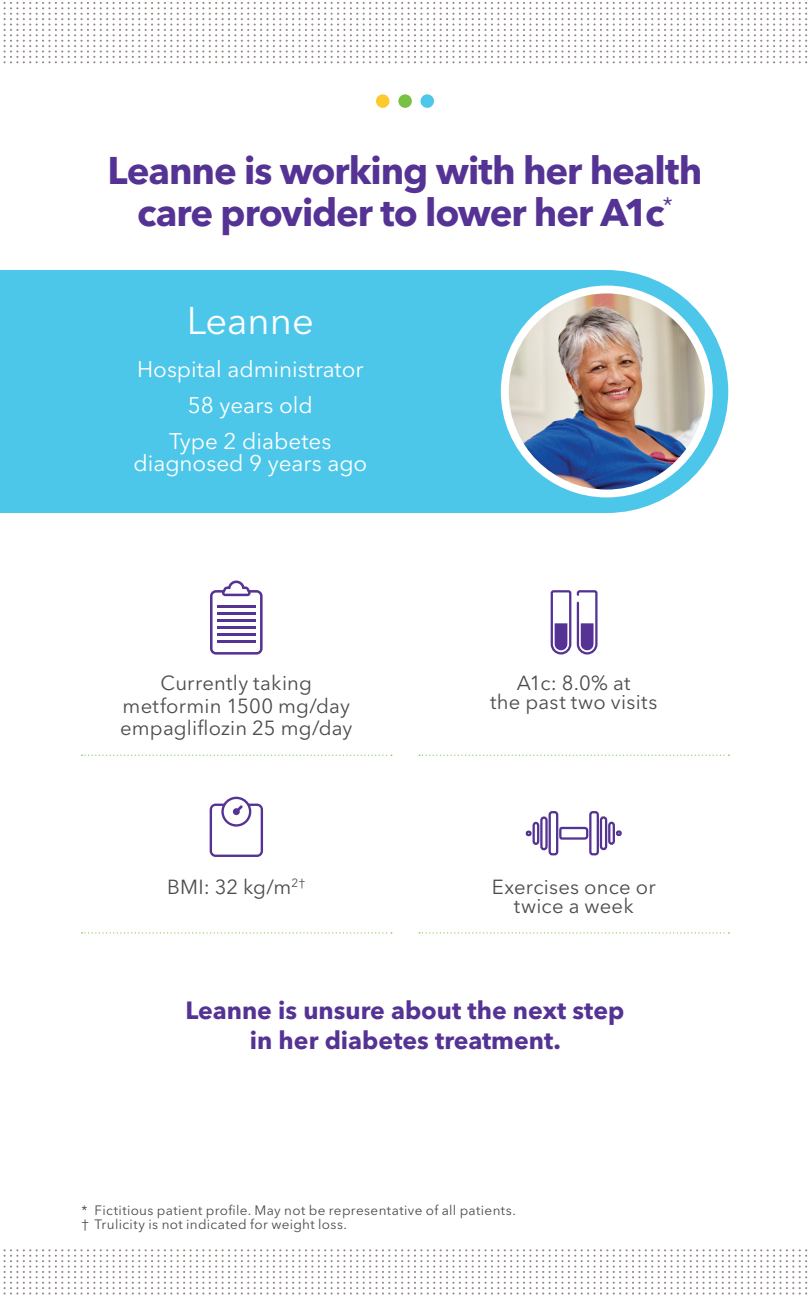
<style>
.page{position:relative;width:810px;height:1296px;background:#fff}
.page>*{position:absolute;margin:0;border:0;box-sizing:border-box;transform-origin:0 0}
.t1{font:700 38.25px/41.6px "Avenir Next LT Pro";letter-spacing:-.03em;color:#553394;text-align:center}
.t2{font:38.25px "Avenir Next LT Pro";color:#fff}
.t3{font:700 24.75px/29.7px "Avenir Next LT Pro";color:#553394;text-align:center}
.t4{font:22.5px/36px "Avenir Next LT Pro";color:#fff;text-align:center}
.t5{font:20.25px/22.5px "Avenir Next LT Pro";letter-spacing:.01em;color:#4b4c4d;text-align:center}
.t6{font:13.5px/13.5px "Avenir Next LT Pro";letter-spacing:.025em;color:#4b4c4d}
</style>
<div class="page">
<svg style="left:3px;top:2px;width:805px;height:61px"></svg>
<svg style="left:3px;top:1249px;width:805px;height:46px"></svg>
<div style="left:0;top:270px;width:607px;height:243px;background:#4dc7e9"></div>
<svg style="left:485px;top:270px;width:243px;height:243px"></svg>
<div style="left:398px;top:94px;width:14px;height:14px;background:#79c142;border-radius:50%"></div>
<div style="left:376px;top:94px;width:14px;height:14px;background:#fec92d;border-radius:50%"></div>
<div style="left:420px;top:94px;width:14px;height:14px;background:#4dc7e9;border-radius:50%"></div>
<svg style="left:82px;top:755px;width:310px;height:1px"></svg>
<svg style="left:82px;top:932px;width:310px;height:2px"></svg>
<svg style="left:419px;top:755px;width:310px;height:1px"></svg>
<svg style="left:419px;top:932px;width:310px;height:2px"></svg>
<svg style="left:550px;top:590px;width:48px;height:65px"></svg>
<svg style="left:525px;top:811px;width:97px;height:45px"></svg>
<svg style="left:210px;top:581px;width:53px;height:74px"></svg>
<hr style="left:217px;top:641px;width:39px;height:2px;background:#553394">
<hr style="left:217px;top:633px;width:39px;height:3px;background:#553394">
<hr style="left:217px;top:626px;width:39px;height:3px;background:#553394">
<hr style="left:217px;top:619px;width:39px;height:3px;background:#553394">
<hr style="left:217px;top:612px;width:39px;height:3px;background:#553394">
<hr style="left:217px;top:605px;width:39px;height:2px;background:#553394">
<svg style="left:210px;top:797px;width:53px;height:60px"></svg>
<img style="left:505px;top:290px;width:204px;height:203px;border-radius:102px">
<div style="left:501px;top:286px;width:212px;height:211px;border:8px solid #fff;border-radius:50%"></div>
<h1 class="t1" style="left:107px;top:150px;width:597px">Leanne is working with her health care provider to lower her A1c<sup>*</sup></h1>
<h1 class="t2" style="left:187px;top:298px;width:129px">Leanne</h1>
<p class="t4" style="left:137px;top:351px;width:228px">Hospital administrator<br>58 years old<br>Type 2 diabetes</p>
<p class="t4" style="left:133px;top:445px;width:235px">diagnosed 9 years ago</p>
<p class="t5" style="left:120px;top:672px;width:234px">Currently taking metformin 1500 mg/day empagliflozin 25 mg/day</p>
<p class="t5" style="left:490px;top:674px;width:169px;line-height:18.9px">A1c: 8.0% at<br>the past two visits</p>
<p class="t5" style="left:167px;top:876px;width:139px">BMI: 32 kg/m<sup>2†</sup></p>
<p class="t5" style="left:492px;top:878px;width:166px;line-height:18.9px">Exercises once or twice a week</p>
<p class="t3" style="left:186px;top:995px;width:440px">Leanne is unsure about the next step in her diabetes treatment.</p>
<p class="t6" style="left:81px;top:1204px;width:436px">* Fictitious patient profile. May not be representative of all patients. † Trulicity is not indicated for weight loss.</p>
</div>
